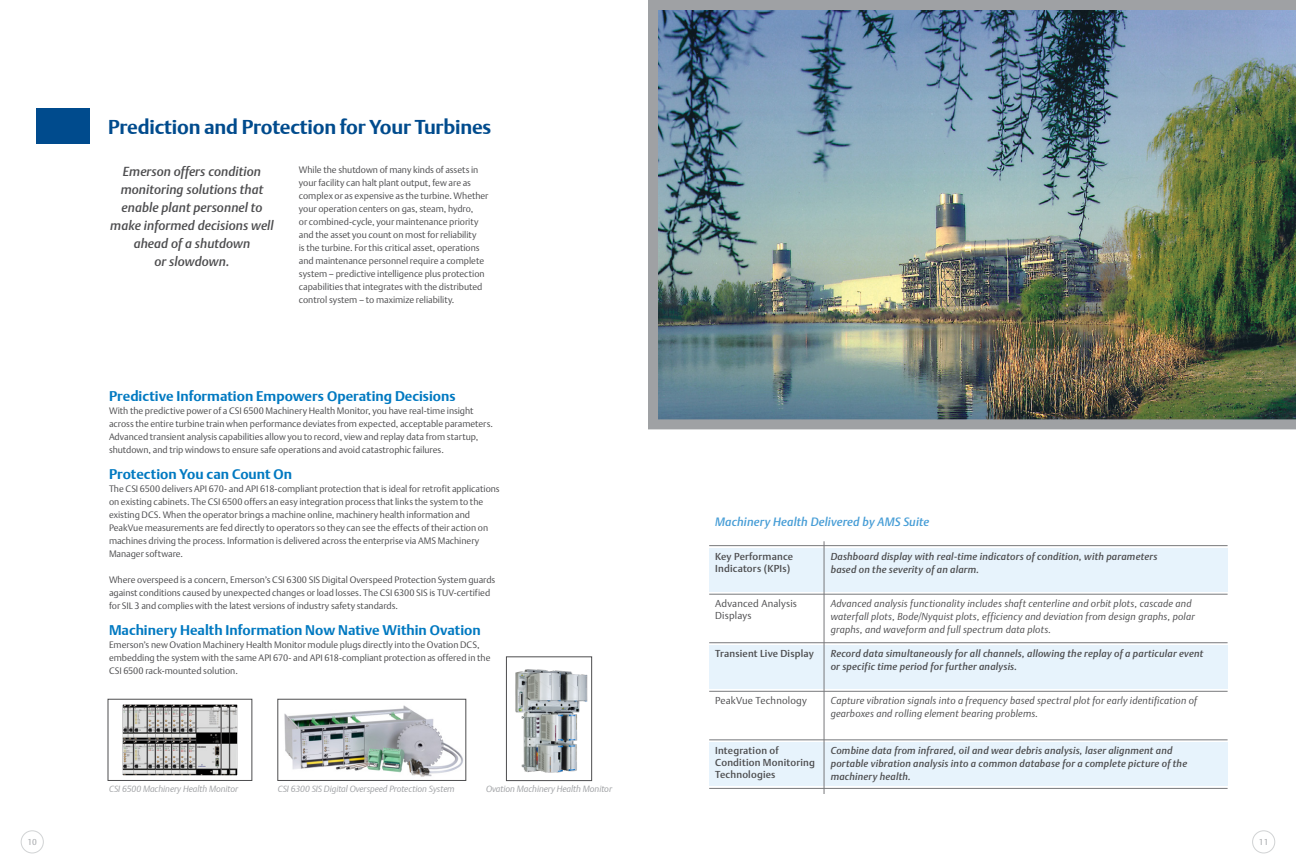
<style>
.page{position:relative;width:1296px;height:864px;background:#fff}
.page>*{position:absolute;margin:0;border:0;box-sizing:border-box;transform-origin:0 0}
.t1{font:700 20px "DTL Argo T";letter-spacing:-.01em;color:#004b8d}
.t2{font:700 14px "DTL Argo T";color:#0079c1}
.t3{font:italic 500 13px/18px "DTL Argo T";letter-spacing:.005em;color:#4d4d4f;text-align:center}
.t4{font:italic 500 12px "DTL Argo T";letter-spacing:.015em;color:#469dd6}
.t5{font:italic 500 10px/13px "DTL Argo T";letter-spacing:.02em;color:#4d4d4f}
.t6{font:italic 300 10px/13px "DTL Argo T";letter-spacing:.02em;color:#4d4d4f}
.t7{font:500 10px/12px "DTL Argo T";letter-spacing:.02em;color:#4d4d4f}
.t8{font:300 10px/12px "DTL Argo T";letter-spacing:.02em;color:#4d4d4f}
.t9{font:300 9.2px/13px "DTL Argo T";letter-spacing:-.005em;color:#4d4d4f}
.t10{font:italic 9px "DTL Argo T Light";color:#9fa1a4}
.t11{font:8.5px "DTL Argo T";color:#acaeb1}
</style>
<div class="page">
<div style="left:21px;top:830px;width:23px;height:23px;border:1px solid #d1d3d4;border-radius:50%"></div>
<div style="left:1252px;top:830px;width:23px;height:23px;border:1px solid #d1d3d4;border-radius:50%"></div>
<div style="left:506px;top:657px;width:86px;height:124px;border:1px solid #4d4d4f"></div>
<div style="left:709px;top:742px;width:519px;height:44px;background:#e7f3fc"></div>
<div style="left:709px;top:645px;width:519px;height:44px;background:#e7f3fc"></div>
<div style="left:709px;top:548px;width:519px;height:44px;background:#e7f3fc"></div>
<div style="left:36px;top:108px;width:54px;height:36px;background:#004b8d"></div>
<img style="left:648px;top:4px;width:648px;height:425px">
<hr style="left:648px;top:0;width:648px;height:4px;background:#9fa1a4">
<hr style="left:709px;top:545px;width:519px;height:1px;background:#77787b">
<hr style="left:709px;top:594px;width:519px;height:1px;background:#77787b">
<hr style="left:709px;top:642px;width:519px;height:1px;background:#77787b">
<hr style="left:709px;top:691px;width:519px;height:1px;background:#77787b">
<hr style="left:709px;top:740px;width:519px;height:1px;background:#77787b">
<hr style="left:824px;top:541px;width:1px;height:253px;background:#77787b">
<hr style="left:709px;top:788px;width:519px;height:1px;background:#77787b">
<img style="left:284px;top:705px;width:179px;height:72px">
<div style="left:278px;top:699px;width:188px;height:82px;border:1px solid #4d4d4f"></div>
<div style="left:108px;top:699px;width:144px;height:82px;border:1px solid #4d4d4f"></div>
<img style="left:123px;top:704px;width:114px;height:71px">
<img style="left:511px;top:659px;width:82px;height:123px">
<h1 class="t1" style="left:108px;top:115px;width:385px">Prediction and Protection for Your Turbines</h1>
<h3 class="t3" style="left:110px;top:162px;width:165px">Emerson offers condition monitoring solutions that enable plant personnel to make informed decisions well ahead of a shutdown<br>or slowdown.</h3>
<p class="t9" style="left:299px;top:163px;width:191px">While the shutdown of many kinds of assets in your facility can halt plant output, few are as complex or as expensive as the turbine. Whether your operation centers on gas, steam, hydro,<br>or combined-cycle, your maintenance priority and the asset you count on most for reliability<br>is the turbine. For this critical asset, operations and maintenance personnel require a complete system – predictive intelligence plus protection capabilities that integrates with the distributed control system – to maximize reliability.</p>
<h2 class="t2" style="left:109px;top:387px;width:348px">Predictive Information Empowers Operating Decisions</h2>
<p class="t9" style="left:109px;top:404px;width:385px">With the predictive power of a CSI 6500 Machinery Health Monitor, you have real-time insight across the entire turbine train when performance deviates from expected, acceptable parameters.<br>Advanced transient analysis capabilities allow you to record, view and replay data from startup, shutdown, and trip windows to ensure safe operations and avoid catastrophic failures.</p>
<h2 class="t2" style="left:109px;top:465px;width:185px">Protection You can Count On</h2>
<p class="t9" style="left:109px;top:482px;width:392px">The CSI 6500 delivers API 670- and API 618-compliant protection that is ideal for retrofit applications on existing cabinets. The CSI 6500 offers an easy integration process that links the system to the existing DCS. When the operator brings a machine online, machinery health information and PeakVue measurements are fed directly to operators so they can see the effects of their action on machines driving the process. Information is delivered across the enterprise via AMS Machinery Manager software.</p>
<p class="t9" style="left:109px;top:573px;width:388px">Where overspeed is a concern, Emerson’s CSI 6300 SIS Digital Overspeed Protection System guards against conditions caused by unexpected changes or load losses. The CSI 6300 SIS is TUV-certified for SIL 3 and complies with the latest versions of industry safety standards.</p>
<h2 class="t2" style="left:109px;top:621px;width:373px">Machinery Health Information Now Native Within Ovation</h2>
<p class="t9" style="left:109px;top:638px;width:383px">Emerson’s new Ovation Machinery Health Monitor module plugs directly into the Ovation DCS, embedding the system with the same API 670- and API 618-compliant protection as offered in the<br>CSI 6500 rack-mounted solution.</p>
<p class="t10" style="left:109px;top:783px;width:131px">CSI 6500 Machinery Health Monitor</p>
<p class="t10" style="left:278px;top:783px;width:179px">CSI 6300 SIS Digital Overspeed Protection System</p>
<p class="t10" style="left:486px;top:783px;width:127px">Ovation Machinery Health Monitor</p>
<h3 class="t4" style="left:715px;top:515px;width:216px">Machinery Health Delivered by AMS Suite</h3>
<p class="t7" style="left:715px;top:550px;width:79px">Key Performance<br>Indicators (KPIs)</p>
<p class="t8" style="left:715px;top:598px;width:83px">Advanced Analysis<br>Displays</p>
<p class="t7" style="left:715px;top:647px;width:100px">Transient Live Display</p>
<p class="t8" style="left:715px;top:695px;width:93px">PeakVue Technology</p>
<p class="t7" style="left:715px;top:744px;width:101px">Integration of<br>Condition Monitoring<br>Technologies</p>
<p class="t5" style="left:831px;top:549px;width:328px">Dashboard display with real-time indicators of condition, with parameters based on the severity of an alarm.</p>
<p class="t6" style="left:831px;top:597px;width:366px">Advanced analysis functionality includes shaft centerline and orbit plots, cascade and waterfall plots, Bode/Nyquist plots, efficiency and deviation from design graphs, polar graphs, and waveform and full spectrum data plots.</p>
<p class="t5" style="left:831px;top:647px;width:374px">Record data simultaneously for all channels, allowing the replay of a particular event or specific time period for further analysis.</p>
<p class="t6" style="left:831px;top:694px;width:368px">Capture vibration signals into a frequency based spectral plot for early identification of gearboxes and rolling element bearing problems.</p>
<p class="t5" style="left:831px;top:744px;width:358px">Combine data from infrared, oil and wear debris analysis, laser alignment and portable vibration analysis into a common database for a complete picture of the machinery health.</p>
<p class="t11" style="left:27px;top:837px;width:11px">10</p>
<p class="t11" style="left:1259px;top:837px;width:11px">11</p>
</div>
